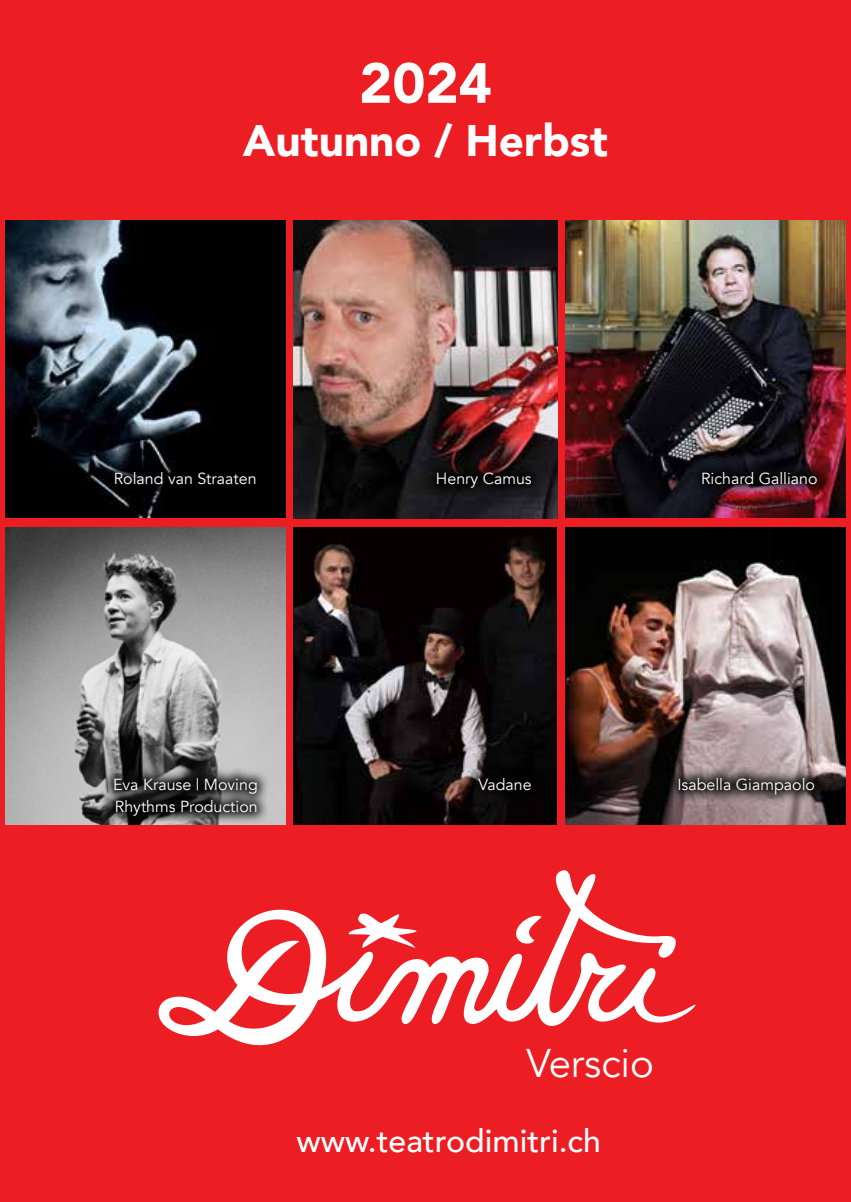
<style>
.page{position:relative;width:851px;height:1202px;background:#fff}
.page>*{position:absolute;margin:0;border:0;box-sizing:border-box;transform-origin:0 0}
.t1{font:900 56px "Avenir";color:#fff}
.t2{font:900 44px "Avenir";color:#fff}
.t3{font:40px "Avenir";color:#fff}
.t4{font:500 32px "Avenir";color:#fff}
.t5{font:16px "Avenir";color:#fff}
</style>
<div class="page">
<div style="left:0;top:0;width:850px;height:1202px;background:#ed1d24"></div>
<img style="left:6px;top:221px;width:279px;height:296px">
<img style="left:6px;top:527px;width:279px;height:298px">
<img style="left:294px;top:221px;width:263px;height:297px">
<img style="left:565px;top:221px;width:280px;height:296px">
<img style="left:565px;top:527px;width:280px;height:298px">
<img style="left:294px;top:527px;width:263px;height:298px">
<svg style="left:158px;top:870px;width:537px;height:176px"></svg>
<div style="left:665px;top:765px;width:161px;height:42px;background:#000;opacity:.85"></div>
<div style="left:102px;top:766px;width:167px;height:62px;background:#000;opacity:.85"></div>
<div style="left:466px;top:766px;width:77px;height:37px;background:#000;opacity:.85"></div>
<div style="left:689px;top:458px;width:140px;height:39px;background:#000;opacity:.85"></div>
<div style="left:102px;top:459px;width:166px;height:38px;background:#000"></div>
<div style="left:424px;top:459px;width:120px;height:40px;background:#000;opacity:.85"></div>
<h1 class="t1" style="left:359px;top:35px;width:134px">2024</h1>
<h2 class="t2" style="left:243px;top:103px;width:366px">Autunno / Herbst</h2>
<p class="t5" style="left:114px;top:469px;width:144px">Roland van Straaten</p>
<p class="t5" style="left:436px;top:469px;width:97px">Henry Camus</p>
<p class="t5" style="left:701px;top:469px;width:118px">Richard Galliano</p>
<p class="t5" style="left:113px;top:775px;width:146px">Eva Krause | Moving</p>
<p class="t5" style="left:677px;top:775px;width:139px">Isabella Giampaolo</p>
<p class="t5" style="left:115px;top:797px;width:144px">Rhythms Production</p>
<p class="t5" style="left:478px;top:775px;width:55px">Vadane</p>
<h3 class="t3" style="left:526px;top:1039px;width:129px">Verscio</h3>
<h3 class="t4" style="left:296px;top:1113px;width:305px">www.teatrodimitri.ch</h3>
</div>
